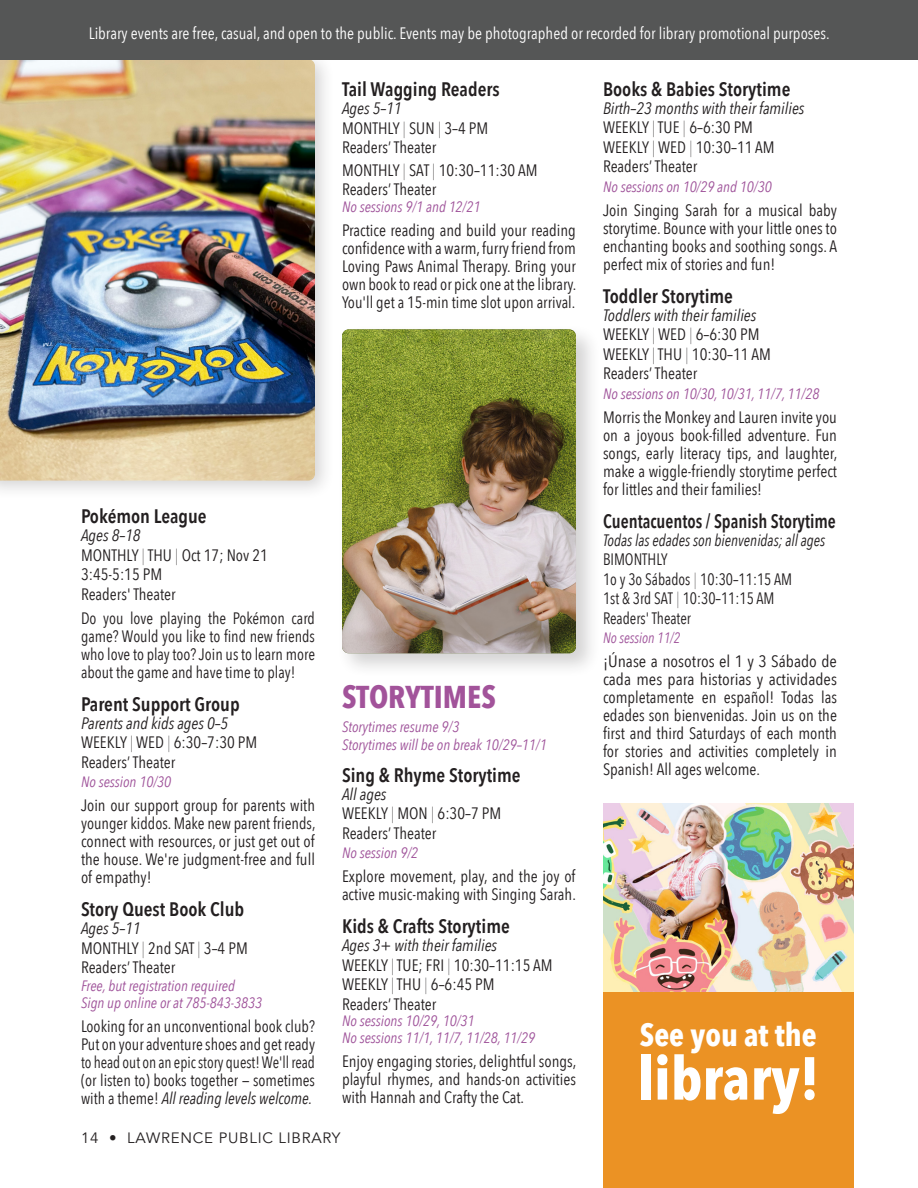
<style>
.page{position:relative;width:918px;height:1188px;background:#fff}
.page>*{position:absolute;margin:0;border:0;box-sizing:border-box;transform-origin:0 0}
.t1{font:700 60px "Avenir Next Condensed";color:#fff}
.t2{font:700 31.5px "Avenir Next Condensed";color:#fff}
.t3{font:700 31.5px "Avenir Next Condensed";color:#a2539a}
.Events___description{font:600 19.5px "Avenir Next Condensed";color:#231f20}
.Events___description-2{font:600 19.5px "Avenir Next Condensed";color:#231f20;scale:.91 1}
.Events___description-3{font:16.5px/18px "Avenir Next Condensed";color:#231f20;text-align:justify}
.Events___description-4{font:16.5px/18px "Avenir Next Condensed";color:#231f20;text-align:justify;scale:1.06 1}
.t4{font:italic 16.5px "Avenir Next Condensed";color:#231f20}
.Events___description-5{font:16.5px/18px "Avenir Next Condensed";color:#231f20;text-align:justify;scale:.96 1}
.t5{font:16.5px "Avenir Next Condensed";color:#fff}
.Events___description-6{font:16.5px "Avenir Next Condensed";color:#231f20;scale:.93 1}
.Events___description-7{font:16.5px "Avenir Next Condensed";color:#231f20;scale:.92 1}
.t6{font:italic 16.5px "Avenir Next Condensed";color:#231f20;scale:.92 1}
.t7{font:italic 15px "Avenir Next Condensed";color:#9f539a}
.t8{font:15px "Avenir";letter-spacing:.05em;color:#231f20}
.t9{font:italic 15px "Avenir Next Condensed";color:#9f539a;scale:.93 1}
.s1{font-weight:200}
.s2{font-style:italic}
</style>
<div class="page">
<div style="left:0;top:49px;width:335px;height:452px;background:#231f20;opacity:.2"></div>
<img style="left:0;top:60px;width:315px;height:421px">
<div style="left:0;top:0;width:918px;height:60px;background:#555656"></div>
<div style="left:336px;top:324px;width:265px;height:354px;background:#231f20;opacity:.2"></div>
<img style="left:342px;top:329px;width:234px;height:324px">
<div style="left:603px;top:803px;width:250px;height:385px;background:#eb9224"></div>
<img style="left:603px;top:803px;width:250px;height:188px">
<p class="t5" style="left:89px;top:19px;width:742px">Library events are free, casual, and open to the public. Events may be photographed or recorded for library promotional purposes.</p>
<p class="Events___description" style="left:342px;top:73px;width:159px">Tail Wagging Readers</p>
<p class="t4" style="left:342px;top:99px;width:61px">Ages 5–11</p>
<p class="Events___description-3" style="left:342px;top:118px;width:148px">MONTHLY <span class="s1">|</span> SUN <span class="s1">|</span> 3–4 PM</p>
<p class="Events___description-3" style="left:342px;top:138px;width:96px">Readers’ Theater</p>
<p class="Events___description-3" style="left:342px;top:160px;width:197px">MONTHLY <span class="s1">|</span> SAT <span class="s1">|</span> 10:30–11:30 AM</p>
<p class="Events___description-3" style="left:342px;top:180px;width:96px">Readers’ Theater</p>
<p class="t7" style="left:342px;top:197px;width:140px">No sessions 9/1 and 12/21</p>
<p class="Events___description-3" style="left:342px;top:220px;width:236px">Practice reading and build your reading confidence with a warm, furry friend from Loving Paws Animal Therapy. Bring your own book to read or pick one at the library.<br>You'll get a 15-min time slot upon arrival.</p>
<p class="Events___description" style="left:81px;top:499px;width:127px">Pokémon League</p>
<p class="t4" style="left:81px;top:525px;width:61px">Ages 8–18</p>
<p class="Events___description-3" style="left:81px;top:545px;width:188px">MONTHLY <span class="s1">|</span> THU <span class="s1">|</span> Oct 17; Nov 21</p>
<p class="Events___description-3" style="left:81px;top:565px;width:83px">3:45-5:15 PM</p>
<p class="Events___description-3" style="left:81px;top:584px;width:96px">Readers' Theater</p>
<p class="Events___description-5" style="left:81px;top:608px;width:245px">Do you love playing the Pokémon card game? Would you like to find new friends who love to play too? Join us to learn more about the game and have time to play!</p>
<p class="Events___description" style="left:81px;top:687px;width:160px">Parent Support Group</p>
<p class="t4" style="left:81px;top:713px;width:149px">Parents and kids ages 0–5</p>
<p class="Events___description-3" style="left:81px;top:733px;width:178px">WEEKLY <span class="s1">|</span> WED <span class="s1">|</span> 6:30–7:30 PM</p>
<p class="Events___description-3" style="left:81px;top:752px;width:96px">Readers’ Theater</p>
<p class="t7" style="left:81px;top:773px;width:92px">No session 10/30</p>
<p class="Events___description-3" style="left:81px;top:796px;width:236px">Join our support group for parents with younger kiddos. Make new parent friends, connect with resources, or just get out of the house. We're judgment-free and full of empathy!</p>
<p class="Events___description" style="left:81px;top:892px;width:165px">Story Quest Book Club</p>
<p class="t4" style="left:81px;top:918px;width:61px">Ages 5–11</p>
<p class="Events___description-3" style="left:81px;top:938px;width:168px">MONTHLY <span class="s1">|</span> 2nd SAT <span class="s1">|</span> 3–4 PM</p>
<p class="Events___description-3" style="left:81px;top:958px;width:96px">Readers’ Theater</p>
<p class="t7" style="left:81px;top:977px;width:156px">Free, but registration required</p>
<p class="t7" style="left:81px;top:993px;width:183px">Sign up online or at 785-843-3833</p>
<p class="Events___description-3" style="left:81px;top:1016px;width:236px">Looking for an unconventional book club?<br>Put on your adventure shoes and get ready</p>
<p class="Events___description-7" style="left:81px;top:1048px;width:256px">to head out on an epic story quest! We'll read</p>
<p class="Events___description-3" style="left:81px;top:1070px;width:235px">(or listen to) books together — sometimes with a theme! <span class="s2">All reading levels welcome.</span></p>
<p class="t3" style="left:342px;top:678px;width:155px">STORYTIMES</p>
<p class="t7" style="left:342px;top:718px;width:119px">Storytimes resume 9/3</p>
<p class="t7" style="left:342px;top:736px;width:206px">Storytimes will be on break 10/29–11/1</p>
<p class="Events___description" style="left:342px;top:758px;width:180px">Sing &amp; Rhyme Storytime</p>
<p class="t4" style="left:342px;top:784px;width:46px">All ages</p>
<p class="Events___description-3" style="left:342px;top:804px;width:161px">WEEKLY <span class="s1">|</span> MON <span class="s1">|</span> 6:30–7 PM</p>
<p class="Events___description-3" style="left:342px;top:823px;width:96px">Readers’ Theater</p>
<p class="t7" style="left:342px;top:844px;width:78px">No session 9/2</p>
<p class="Events___description-3" style="left:342px;top:867px;width:235px">Explore movement, play, and the joy of active music-making with Singing Sarah.</p>
<p class="Events___description" style="left:342px;top:910px;width:169px">Kids &amp; Crafts Storytime</p>
<p class="t4" style="left:342px;top:936px;width:157px">Ages 3+ with their families</p>
<p class="Events___description-3" style="left:342px;top:955px;width:212px">WEEKLY <span class="s1">|</span> TUE; FRI <span class="s1">|</span> 10:30–11:15 AM</p>
<p class="Events___description-3" style="left:342px;top:975px;width:154px">WEEKLY <span class="s1">|</span> THU <span class="s1">|</span> 6–6:45 PM</p>
<p class="Events___description-3" style="left:342px;top:994px;width:96px">Readers’ Theater</p>
<p class="t7" style="left:342px;top:1012px;width:134px">No sessions 10/29, 10/31</p>
<p class="t7" style="left:342px;top:1029px;width:195px">No sessions 11/1, 11/7, 11/28, 11/29</p>
<p class="Events___description-3" style="left:342px;top:1051px;width:236px">Enjoy engaging stories, delightful songs, playful rhymes, and hands-on activities with Hannah and Crafty the Cat.</p>
<p class="t8" style="left:81px;top:1129px;width:261px">14 • LAWRENCE PUBLIC LIBRARY</p>
<p class="Events___description" style="left:603px;top:72px;width:189px">Books &amp; Babies Storytime</p>
<p class="t4" style="left:603px;top:98px;width:203px">Birth–23 months with their families</p>
<p class="Events___description-3" style="left:603px;top:118px;width:152px">WEEKLY <span class="s1">|</span> TUE <span class="s1">|</span> 6–6:30 PM</p>
<p class="Events___description-3" style="left:603px;top:137px;width:173px">WEEKLY <span class="s1">|</span> WED <span class="s1">|</span> 10:30–11 AM</p>
<p class="Events___description-3" style="left:603px;top:157px;width:96px">Readers’ Theater</p>
<p class="t7" style="left:603px;top:178px;width:170px">No sessions on 10/29 and 10/30</p>
<p class="Events___description-3" style="left:603px;top:200px;width:236px">Join Singing Sarah for a musical baby storytime. Bounce with your little ones to enchanting books and soothing songs. A perfect mix of stories and fun!</p>
<p class="Events___description" style="left:603px;top:279px;width:132px">Toddler Storytime</p>
<p class="t4" style="left:603px;top:305px;width:155px">Toddlers with their families</p>
<p class="Events___description-3" style="left:603px;top:325px;width:158px">WEEKLY <span class="s1">|</span> WED <span class="s1">|</span> 6–6:30 PM</p>
<p class="Events___description-3" style="left:603px;top:344px;width:169px">WEEKLY <span class="s1">|</span> THU <span class="s1">|</span> 10:30–11 AM</p>
<p class="Events___description-3" style="left:603px;top:364px;width:96px">Readers’ Theater</p>
<p class="t7" style="left:603px;top:385px;width:218px">No sessions on 10/30, 10/31, 11/7, 11/28</p>
<p class="Events___description-3" style="left:603px;top:407px;width:236px">Morris the Monkey and Lauren invite you on a joyous book-filled adventure. Fun songs, early literacy tips, and laughter, make a wiggle-friendly storytime perfect for littles and their families!</p>
<p class="Events___description-2" style="left:603px;top:504px;width:257px">Cuentacuentos / Spanish Storytime</p>
<p class="t6" style="left:603px;top:530px;width:243px">Todas las edades son bienvenidas; all ages</p>
<p class="Events___description-6" style="left:603px;top:545px;width:71px">BIMONTHLY</p>
<p class="Events___description-6" style="left:603px;top:565px;width:205px">1o y 3o Sábados <span class="s1">|</span> 10:30–11:15 AM</p>
<p class="Events___description-6" style="left:603px;top:584px;width:186px">1st &amp; 3rd SAT <span class="s1">|</span> 10:30–11:15 AM</p>
<p class="Events___description-6" style="left:603px;top:604px;width:96px">Readers' Theater</p>
<p class="t9" style="left:603px;top:629px;width:85px">No session 11/2</p>
<p class="Events___description-4" style="left:603px;top:652px;width:222px">¡Únase a nosotros el 1 y 3 Sábado de cada mes para historias y actividades completamente en español! Todas las edades son bienvenidas. Join us on the first and third Saturdays of each month for stories and activities completely in Spanish! All ages welcome.</p>
<p class="t2" style="left:640px;top:1015px;width:178px">See you at the</p>
<p class="t1" style="left:637px;top:1042px;width:184px">library!</p>
</div>
